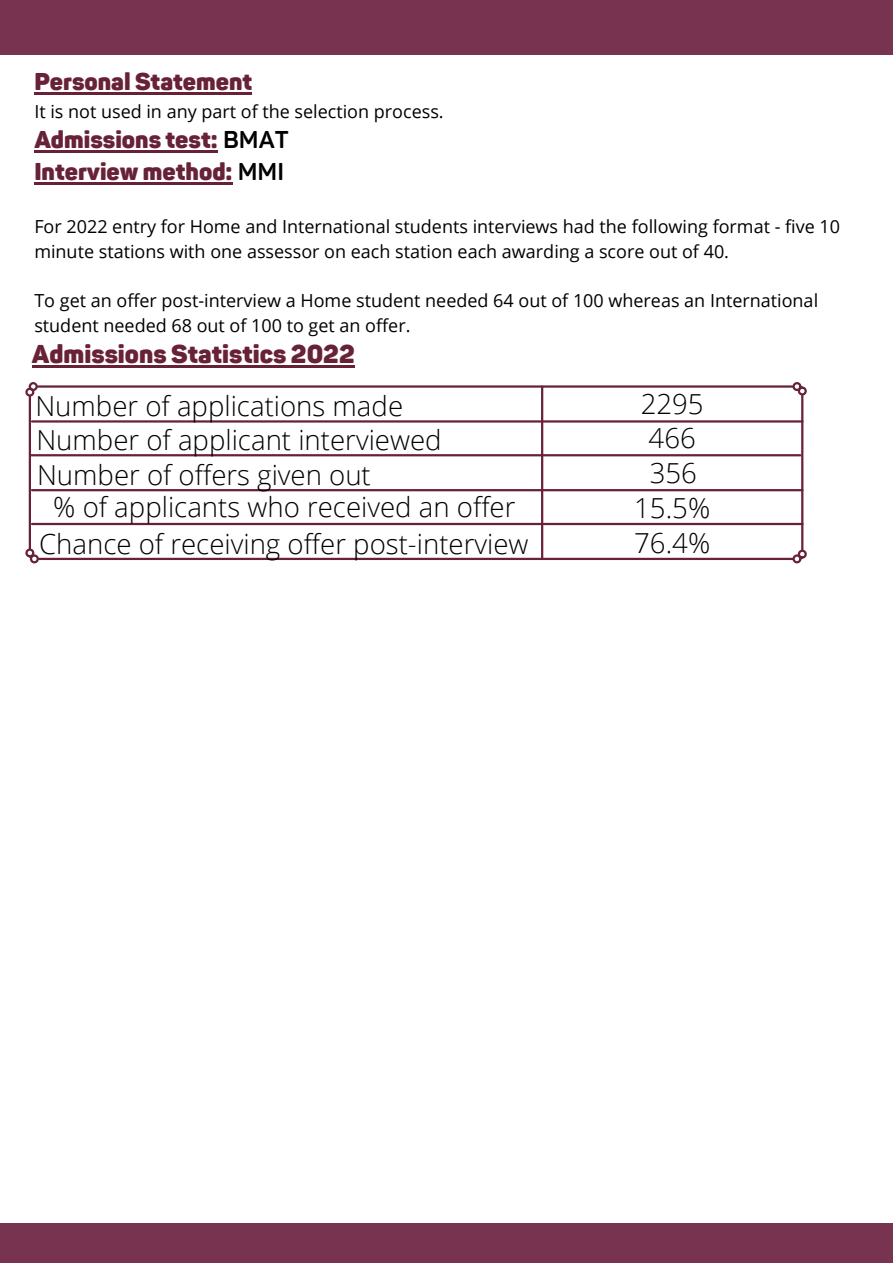
<style>
.page{position:relative;width:893px;height:1264px;background:#fff}
.page>*{position:absolute;margin:0;border:0;box-sizing:border-box;transform-origin:0 0}
.t1{font:300 27.6px "Open Sans";color:#000}
.t2{font:900 25.5px "Panton";color:#682237}
.t3{font:900 24px "Panton";color:#682237}
.t4{font:18px/24.8px "Open Sans";color:#000}
.s1{font-weight:700;color:#000}
</style>
<div class="page">
<div style="left:0;top:0;width:892px;height:54px;background:#77334f"></div>
<div style="left:0;top:1223px;width:892px;height:39px;background:#77334f"></div>
<hr style="left:32px;top:365px;width:323px;height:3px;background:#682237">
<hr style="left:34px;top:93px;width:218px;height:2px;background:#682237">
<hr style="left:34px;top:150px;width:184px;height:2px;background:#682237">
<hr style="left:34px;top:182px;width:198px;height:3px;background:#682237">
<hr style="left:38px;top:385px;width:754px;height:2px;background:#682237">
<div style="left:29px;top:382px;width:9px;height:9px;border:2px solid #682237;border-radius:50%"></div>
<div style="left:792px;top:382px;width:9px;height:9px;border:2px solid #682237;border-radius:50%"></div>
<hr style="left:39px;top:558px;width:753px;height:2px;background:#682237">
<div style="left:30px;top:554px;width:9px;height:9px;border:2px solid #682237;border-radius:50%"></div>
<div style="left:792px;top:554px;width:9px;height:9px;border:2px solid #682237;border-radius:50%"></div>
<hr style="left:29px;top:396px;width:2px;height:152px;background:#682237">
<div style="left:25px;top:387px;width:9px;height:9px;border:2px solid #682237;border-radius:50%"></div>
<div style="left:25px;top:548px;width:9px;height:9px;border:2px solid #682237;border-radius:50%"></div>
<hr style="left:801px;top:395px;width:2px;height:154px;background:#682237">
<div style="left:797px;top:386px;width:9px;height:9px;border:2px solid #682237;border-radius:50%"></div>
<div style="left:797px;top:549px;width:9px;height:9px;border:2px solid #682237;border-radius:50%"></div>
<hr style="left:32px;top:420px;width:770px;height:2px;background:#682237">
<hr style="left:31px;top:454px;width:769px;height:2px;background:#682237">
<hr style="left:32px;top:489px;width:770px;height:2px;background:#682237">
<hr style="left:32px;top:523px;width:770px;height:2px;background:#682237">
<hr style="left:541px;top:386px;width:2px;height:172px;background:#682237">
<p class="t3" style="left:34px;top:68px;width:219px">Personal Statement</p>
<p class="t4" style="left:34px;top:99px;width:411px">It is not used in any part of the selection process.</p>
<p class="t3" style="left:34px;top:125px;width:256px">Admissions test: <span class="s1">BMAT</span></p>
<p class="t3" style="left:34px;top:158px;width:251px">Interview method: <span class="s1">MMI</span></p>
<p class="t4" style="left:34px;top:214px;width:807px">For 2022 entry for Home and International students interviews had the following format - five 10 minute stations with one assessor on each station each awarding a score out of 40.</p>
<p class="t4" style="left:34px;top:288px;width:785px">To get an offer post-interview a Home student needed 64 out of 100 whereas an International student needed 68 out of 100 to get an offer.</p>
<p class="t2" style="left:32px;top:339px;width:324px">Admissions Statistics 2022</p>
<p class="t1" style="left:35px;top:387px;width:369px">Number of applications made</p>
<p class="t1" style="left:36px;top:420px;width:406px">Number of applicant interviewed</p>
<p class="t1" style="left:37px;top:455px;width:335px">Number of offers given out</p>
<p class="t1" style="left:53px;top:487px;width:463px">% of applicants who received an offer</p>
<p class="t1" style="left:39px;top:524px;width:491px">Chance of receiving offer post-interview</p>
<p class="t1" style="left:640px;top:384px;width:64px">2295</p>
<p class="t1" style="left:648px;top:418px;width:49px">466</p>
<p class="t1" style="left:649px;top:453px;width:49px">356</p>
<p class="t1" style="left:634px;top:488px;width:78px">15.5%</p>
<p class="t1" style="left:634px;top:523px;width:78px">76.4%</p>
</div>
